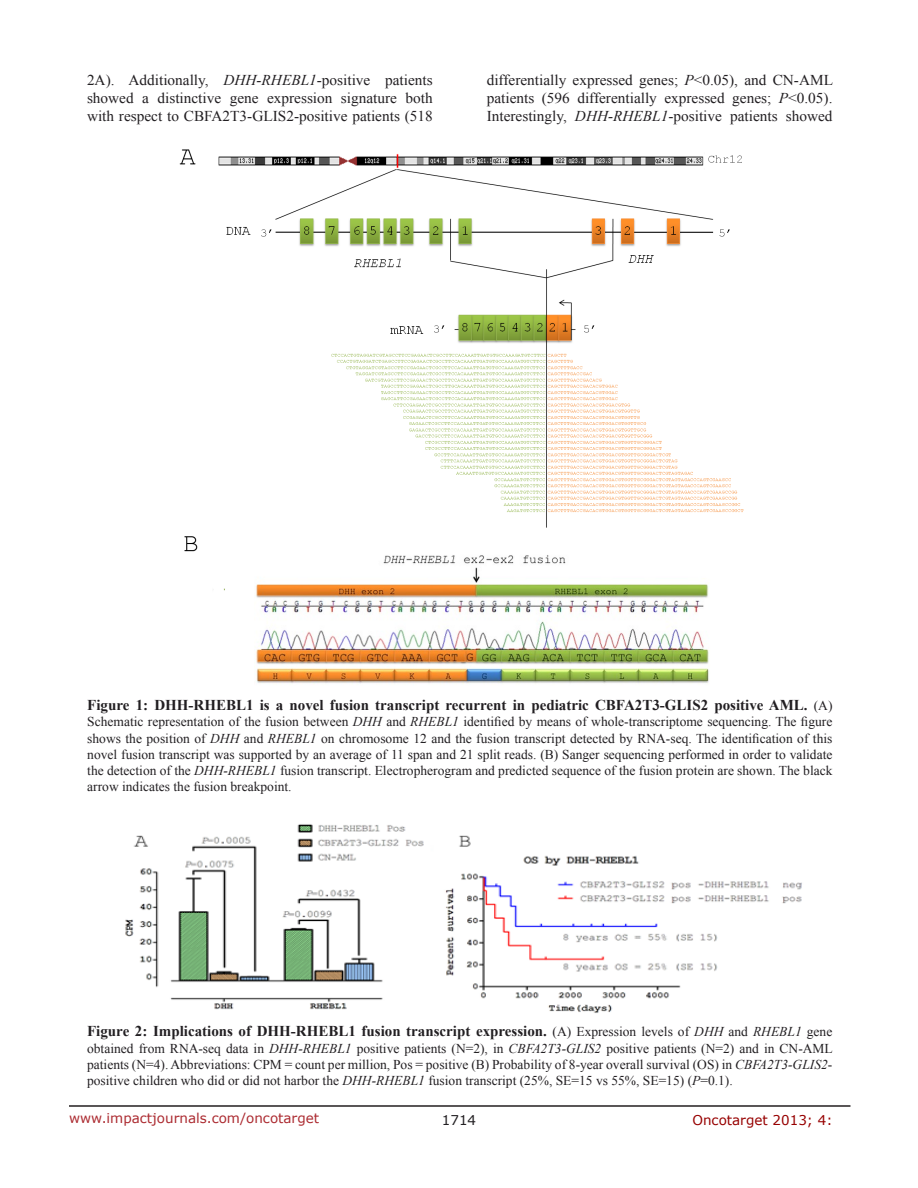
<style>
.page{position:relative;width:918px;height:1188px;background:#fff}
.page>*{position:absolute;margin:0;border:0;box-sizing:border-box;transform-origin:0 0}
.BodyText{font:15px/18px "Times New Roman";color:#221f22;text-align:justify}
.FigureText{font:700 15px "Times New Roman";color:#221f22}
.FigureText-2{font:13.5px/16.2px "Times New Roman";color:#221f22;text-align:justify}
.t1{font:13.5px "Verdana";color:#ac2b31}
.t2{font:13.5px "Verdana";color:#970000}
.t3{font:13.5px "Verdana";color:#221f22}
.s1{font-style:italic}
.s2{font-weight:400;font-size:13.5px}
.s3{font-weight:400;font-style:italic;font-size:13.5px}
</style>
<div class="page">
<hr style="left:69px;top:1105px;width:781px;height:2px;background:#231f20">
<img style="left:125px;top:824px;width:677px;height:189px">
<img style="left:179px;top:149px;width:565px;height:535px">
<p class="BodyText" style="left:87px;top:71px;width:347px">2A). Additionally, <span class="s1">DHH-RHEBL1</span>-positive patients showed a distinctive gene expression signature both with respect to CBFA2T3-GLIS2-positive patients (518</p>
<p class="BodyText" style="left:487px;top:71px;width:348px">differentially expressed genes; <span class="s1">P</span>&lt;0.05), and CN-AML patients (596 differentially expressed genes; <span class="s1">P</span>&lt;0.05).<br>Interestingly, <span class="s1">DHH-RHEBL1</span>-positive patients showed</p>
<p class="FigureText" style="left:87px;top:695px;width:747px">Figure 1: DHH-RHEBL1 is a novel fusion transcript recurrent in pediatric CBFA2T3-GLIS2 positive AML. <span class="s2">(A)</span></p>
<p class="FigureText-2" style="left:87px;top:713px;width:747px">Schematic representation of the fusion between <span class="s1">DHH</span> and <span class="s1">RHEBL1</span> identified by means of whole-transcriptome sequencing. The figure shows the position of <span class="s1">DHH</span> and <span class="s1">RHEBL1</span> on chromosome 12 and the fusion transcript detected by RNA-seq. The identification of this novel fusion transcript was supported by an average of 11 span and 21 split reads. (B) Sanger sequencing performed in order to validate the detection of the <span class="s1">DHH-RHEBL1</span> fusion transcript. Electropherogram and predicted sequence of the fusion protein are shown. The black arrow indicates the fusion breakpoint.</p>
<p class="FigureText" style="left:87px;top:1021px;width:747px">Figure 2: Implications of DHH-RHEBL1 fusion transcript expression. <span class="s2">(A) Expression levels of</span> <span class="s3">DHH</span> <span class="s2">and</span> <span class="s3">RHEBL1</span> <span class="s2">gene</span></p>
<p class="FigureText-2" style="left:87px;top:1040px;width:747px">obtained from RNA-seq data in <span class="s1">DHH-RHEBL1</span> positive patients (N=2), in <span class="s1">CBFA2T3-GLIS2</span> positive patients (N=2) and in CN-AML patients (N=4). Abbreviations: CPM = count per million, Pos = positive (B) Probability of 8-year overall survival (OS) in <span class="s1">CBFA2T3-GLIS2</span>- positive children who did or did not harbor the <span class="s1">DHH-RHEBL1</span> fusion transcript (25%, SE=15 vs 55%, SE=15) (<span class="s1">P</span>=0.1).</p>
<p class="t1" style="left:69px;top:1109px;width:252px">www.impactjournals.com/oncotarget</p>
<p class="t3" style="left:442px;top:1111px;width:36px">1714</p>
<p class="t2" style="left:692px;top:1111px;width:142px">Oncotarget 2013; 4:</p>
</div>
